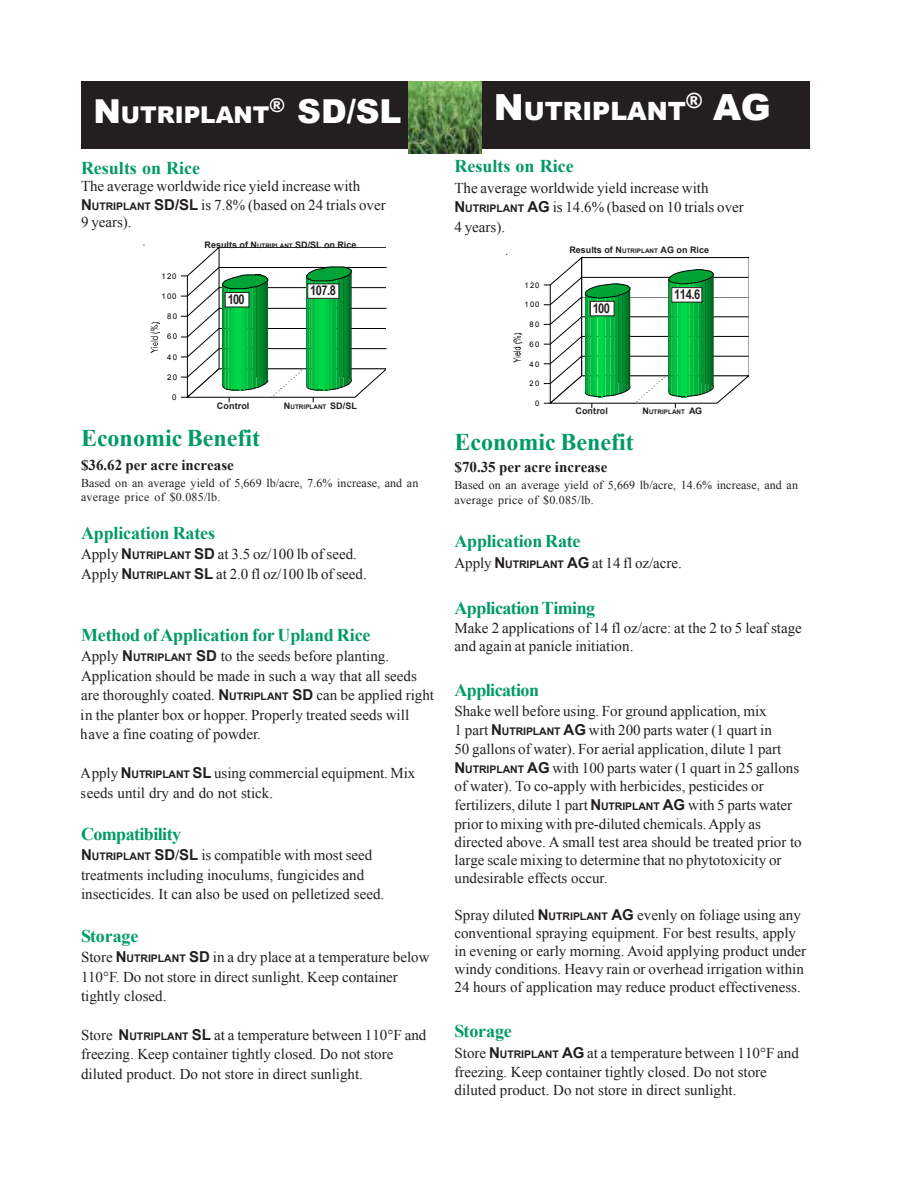
<style>
.page{position:relative;width:918px;height:1188px;background:#fff}
.page>*{position:absolute;margin:0;border:0;box-sizing:border-box;transform-origin:0 0}
.t1{font:900 36px "Arial";color:#fff}
.t2{font:900 33px "Arial";color:#fff}
.t3{font:900 25.2px "Arial";color:#fff}
.t4{font:700 24px "Times New Roman";color:#009a66}
.t5{font:900 23.1px "Arial";color:#fff}
.t6{font:700 18px "Times New Roman";letter-spacing:-.01em;color:#009a66}
.t7{font:700 18px "Times New Roman";letter-spacing:-.03em;color:#009a66}
.t8{font:15px/19.5px "Times New Roman";color:#231f20}
.t9{font:700 15px "Times New Roman";color:#231f20}
.t10{font:700 13.5px "Arial Narrow";letter-spacing:-.045em;color:#231f20}
.t11{font:12px/14.4px "Times New Roman";letter-spacing:.005em;color:#231f20}
.t12{font:700 9px "Arial";color:#231f20}
.t13{font:7.8px "Arial";letter-spacing:.18em;color:#000}
.t14{font:7.65px "Arial";letter-spacing:.195em;color:#000}
.t15{font:700 6.3px "Arial";letter-spacing:.005em;color:#231f20}
.s1{font-size:33px}
.s2{font-family:"Arial";font-weight:700}
.s3{font-family:"Arial";font-weight:700;font-size:10.5px}
.s4{font-size:6.3px}
.s5{font-size:9px}
.s6{font-weight:700}
.s7{font-size:36px}
</style>
<div class="page">
<div style="left:81px;top:81px;width:729px;height:67px;background:#231f20"></div>
<svg style="left:151px;top:322px;width:9px;height:31px"></svg>
<svg style="left:181px;top:247px;width:206px;height:155px"></svg>
<svg style="left:514px;top:333px;width:8px;height:30px"></svg>
<svg style="left:544px;top:257px;width:205px;height:151px"></svg>
<img style="left:409px;top:81px;width:72px;height:73px">
<div style="left:225px;top:292px;width:24px;height:15px;background:#fff"></div>
<div style="left:225px;top:292px;width:24px;height:15px;border:1px solid #231f20"></div>
<div style="left:308px;top:284px;width:31px;height:14px;background:#fff"></div>
<div style="left:307px;top:283px;width:32px;height:16px;border:1px solid #231f20"></div>
<div style="left:590px;top:301px;width:24px;height:15px;background:#fff"></div>
<div style="left:590px;top:301px;width:24px;height:15px;border:1px solid #231f20"></div>
<div style="left:672px;top:288px;width:30px;height:14px;background:#fff"></div>
<div style="left:671px;top:287px;width:31px;height:15px;border:1px solid #231f20"></div>
<h3 class="t5" style="left:93px;top:98px;width:178px"><span class="s1">N</span>UTRIPLANT</h3>
<h2 class="t2" style="left:269px;top:88px;width:134px"><sup>®</sup> SD/SL</h2>
<p class="t6" style="left:81px;top:155px;width:121px">Results on Rice</p>
<p class="t8" style="left:81px;top:177px;width:306px;line-height:18.3px">The average worldwide rice yield increase with<br><span class="s2">N</span><span class="s3">UTRIPLANT</span> <span class="s2">SD/SL</span> is 7.8% (based on 24 trials over</p>
<p class="t8" style="left:81px;top:211px;width:52px">9 years).</p>
<p class="t13" style="left:161px;top:271px;width:17px">120</p>
<p class="t13" style="left:161px;top:291px;width:17px">100</p>
<p class="t13" style="left:167px;top:311px;width:12px">80</p>
<p class="t13" style="left:167px;top:331px;width:12px">60</p>
<p class="t13" style="left:167px;top:352px;width:12px">40</p>
<p class="t13" style="left:167px;top:372px;width:12px">20</p>
<p class="t13" style="left:172px;top:392px;width:6px">0</p>
<p class="t12" style="left:205px;top:239px;width:153px">Results of N<span class="s4">UTRIPLANT</span> SD/SL on Rice</p>
<p class="t10" style="left:228px;top:289px;width:18px">100</p>
<p class="t10" style="left:310px;top:280px;width:27px">107.8</p>
<p class="t12" style="left:217px;top:400px;width:34px">Control</p>
<p class="t15" style="left:284px;top:402px;width:75px"><span class="s5">N</span>UTRIPLANT <span class="s5">SD/SL</span></p>
<h3 class="t4" style="left:81px;top:421px;width:181px">Economic Benefit</h3>
<p class="t9" style="left:81px;top:454px;width:154px">$36.62 per acre increase</p>
<p class="t11" style="left:81px;top:475px;width:339px">Based on an average yield of 5,669 lb/acre, 7.6% increase, and an average price of $0.085/lb.</p>
<p class="t6" style="left:81px;top:520px;width:136px">Application Rates</p>
<p class="t8" style="left:81px;top:544px;width:287px">Apply <span class="s2">N</span><span class="s3">UTRIPLANT</span> <span class="s2">SD</span> at 3.5 oz/100 lb of seed.<br>Apply <span class="s2">N</span><span class="s3">UTRIPLANT</span> <span class="s2">SL</span> at 2.0 fl oz/100 lb of seed.</p>
<p class="t6" style="left:81px;top:622px;width:291px">Method ofApplication for Upland Rice</p>
<p class="t8" style="left:81px;top:646px;width:355px">Apply <span class="s2">N</span><span class="s3">UTRIPLANT</span> <span class="s2">SD</span> to the seeds before planting.<br>Application should be made in such a way that all seeds are thoroughly coated. <span class="s2">N</span><span class="s3">UTRIPLANT</span> <span class="s2">SD</span> can be applied right in the planter box or hopper. Properly treated seeds will have a fine coating of powder.</p>
<p class="t8" style="left:81px;top:763px;width:336px">Apply <span class="s2">N</span><span class="s3">UTRIPLANT</span> <span class="s2">SL</span> using commercial equipment. Mix seeds until dry and do not stick.</p>
<p class="t7" style="left:81px;top:821px;width:102px">Compatibility</p>
<p class="t8" style="left:81px;top:845px;width:305px"><span class="s2">N</span><span class="s3">UTRIPLANT</span> <span class="s2">SD</span><span class="s6">/</span><span class="s2">SL</span> is compatible with most seed treatments including inoculums, fungicides and insecticides. It can also be used on pelletized seed.</p>
<p class="t6" style="left:81px;top:923px;width:59px">Storage</p>
<p class="t8" style="left:81px;top:947px;width:350px">Store <span class="s2">N</span><span class="s3">UTRIPLANT</span> <span class="s2">SD</span> in a dry place at a temperature below<br>110°F. Do not store in direct sunlight. Keep container tightly closed.</p>
<p class="t8" style="left:81px;top:1025px;width:347px">Store <span class="s2">N</span><span class="s3">UTRIPLANT</span> <span class="s2">SL</span> at a temperature between 110°F and freezing. Keep container tightly closed. Do not store diluted product. Do not store in direct sunlight.</p>
<h3 class="t3" style="left:494px;top:93px;width:193px"><span class="s7">N</span>UTRIPLANT</h3>
<h1 class="t1" style="left:686px;top:81px;width:86px"><sup>®</sup> AG</h1>
<p class="t6" style="left:454px;top:153px;width:121px">Results on Rice</p>
<p class="t8" style="left:454px;top:177px;width:291px">The average worldwide yield increase with<br><span class="s2">N</span><span class="s3">UTRIPLANT</span> <span class="s2">AG</span> is 14.6% (based on 10 trials over<br>4 years).</p>
<p class="t14" style="left:524px;top:280px;width:17px">120</p>
<p class="t14" style="left:524px;top:300px;width:17px">100</p>
<p class="t14" style="left:529px;top:320px;width:12px">80</p>
<p class="t14" style="left:529px;top:339px;width:12px">60</p>
<p class="t14" style="left:529px;top:359px;width:12px">40</p>
<p class="t14" style="left:529px;top:379px;width:12px">20</p>
<p class="t14" style="left:535px;top:398px;width:6px">0</p>
<p class="t12" style="left:569px;top:244px;width:141px">Results of N<span class="s4">UTRIPLANT</span> AG on Rice</p>
<p class="t10" style="left:593px;top:298px;width:18px">100</p>
<p class="t10" style="left:674px;top:284px;width:27px">114.6</p>
<p class="t12" style="left:575px;top:405px;width:34px">Control</p>
<p class="t15" style="left:643px;top:407px;width:61px"><span class="s5">N</span>UTRIPLANT <span class="s5">AG</span></p>
<h3 class="t4" style="left:454px;top:424px;width:181px">Economic Benefit</h3>
<p class="t9" style="left:454px;top:456px;width:154px">$70.35 per acre increase</p>
<p class="t11" style="left:454px;top:478px;width:345px">Based on an average yield of 5,669 lb/acre, 14.6% increase, and an average price of $0.085/lb.</p>
<p class="t6" style="left:454px;top:528px;width:128px">Application Rate</p>
<p class="t8" style="left:454px;top:553px;width:229px">Apply <span class="s2">N</span><span class="s3">UTRIPLANT</span> <span class="s2">AG</span> at 14 fl oz/acre.</p>
<p class="t7" style="left:454px;top:595px;width:142px">Application Timing</p>
<p class="t8" style="left:454px;top:619px;width:349px;line-height:18px">Make 2 applications of 14 fl oz/acre: at the 2 to 5 leaf stage and again at panicle initiation.</p>
<p class="t7" style="left:454px;top:677px;width:86px">Application</p>
<p class="t8" style="left:454px;top:701px;width:349px;line-height:18.5px">Shake well before using. For ground application, mix<br>1 part <span class="s2">N</span><span class="s3">UTRIPLANT</span> <span class="s2">AG</span> with 200 parts water (1 quart in<br>50 gallons of water). For aerial application, dilute 1 part <span class="s2">N</span><span class="s3">UTRIPLANT</span> <span class="s2">AG</span> with 100 parts water (1 quart in 25 gallons of water). To co-apply with herbicides, pesticides or fertilizers, dilute 1 part <span class="s2">N</span><span class="s3">UTRIPLANT</span> <span class="s2">AG</span> with 5 parts water prior to mixing with pre-diluted chemicals.Apply as directed above. A small test area should be treated prior to large scale mixing to determine that no phytotoxicity or undesirable effects occur.</p>
<p class="t8" style="left:455px;top:905px;width:353px;line-height:18.1px">Spray diluted <span class="s2">N</span><span class="s3">UTRIPLANT</span> <span class="s2">AG</span> evenly on foliage using any conventional spraying equipment. For best results, apply in evening or early morning. Avoid applying product under windy conditions. Heavy rain or overhead irrigation within 24 hours of application may reduce product effectiveness.</p>
<p class="t6" style="left:454px;top:1018px;width:59px">Storage</p>
<p class="t8" style="left:454px;top:1043px;width:346px;line-height:18.3px">Store <span class="s2">N</span><span class="s3">UTRIPLANT</span> <span class="s2">AG</span> at a temperature between 110°F and freezing. Keep container tightly closed. Do not store diluted product. Do not store in direct sunlight.</p>
</div>
